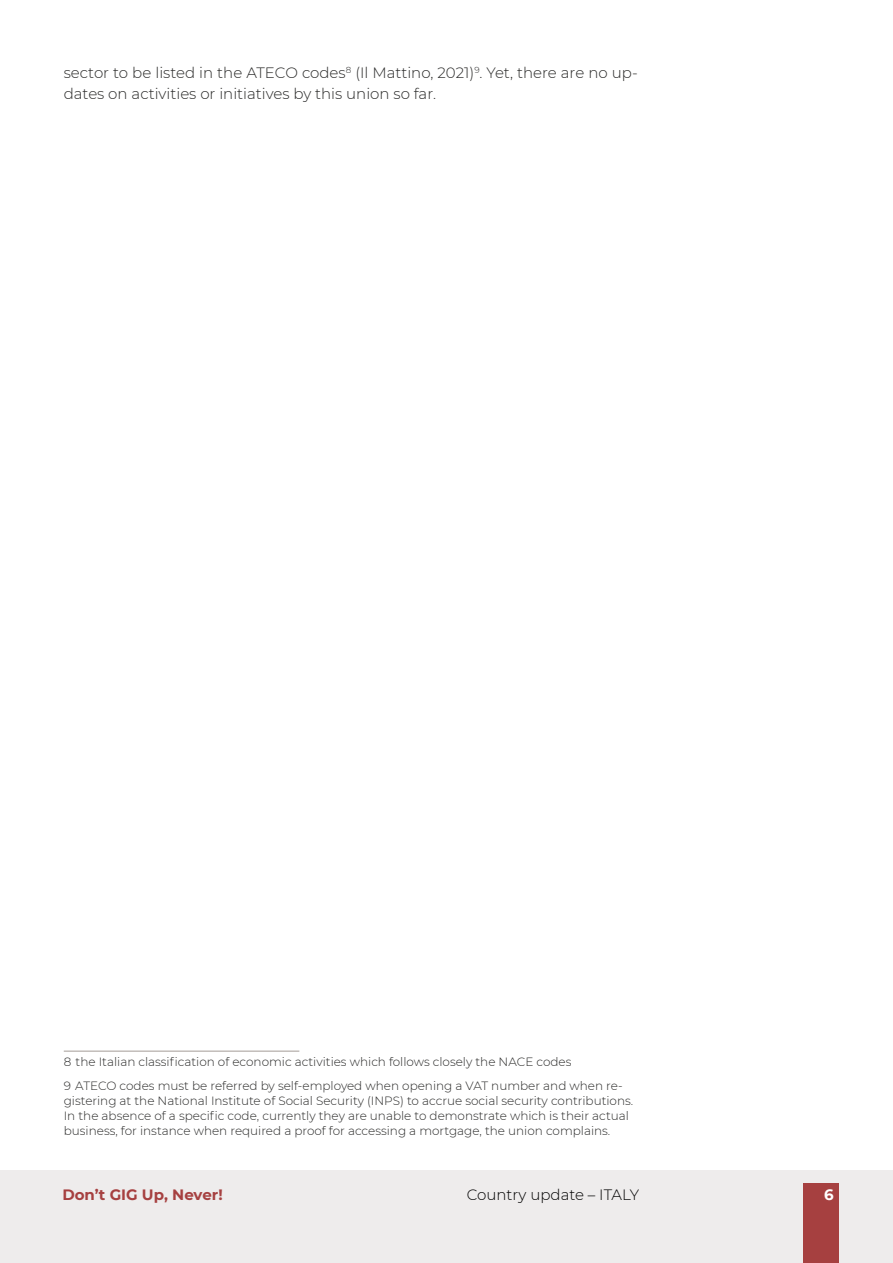
<style>
.page{position:relative;width:893px;height:1263px;background:#fff}
.page>*{position:absolute;margin:0;border:0;box-sizing:border-box;transform-origin:0 0}
.t1{font:300 15px/21px "Montserrat";color:#282827}
.t2{font:300 15px "Montserrat";color:#000}
.t3{font:700 15px "Montserrat";color:#a64040}
.t4{font:700 15px "Montserrat";color:#fff}
.t5{font:300 12px/15px "Montserrat";color:#282827}
</style>
<div class="page">
<div style="left:0;top:1170px;width:893px;height:93px;background:#eeecec"></div>
<div style="left:804px;top:1183px;width:35px;height:80px;background:#a64040"></div>
<hr style="left:64px;top:1050px;width:235px;height:2px;background:#c2bdba">
<p class="t1" style="left:64px;top:62px;width:576px">sector to be listed in the ATECO codes<sup>8</sup> (Il Mattino, 2021)<sup>9</sup>. Yet, there are no up&shy;dates on activities or initiatives by this union so far.</p>
<p class="t5" style="left:64px;top:1049px;width:560px;line-height:24.2px">8 the Italian classification of economic activities which follows closely the NACE codes<br>9 ATECO codes must be referred by self-employed when opening a VAT number and when re-</p>
<p class="t5" style="left:64px;top:1093px;width:571px">gistering at the National Institute of Social Security (INPS) to accrue social security contributions.<br>In the absence of a specific code, currently they are unable to demonstrate which is their actual business, for instance when required a proof for accessing a mortgage, the union complains.</p>
<p class="t3" style="left:62px;top:1184px;width:162px">Don’t GIG Up, Never!</p>
<p class="t2" style="left:467px;top:1185px;width:174px">Country update – ITALY</p>
<p class="t4" style="left:824px;top:1183px;width:11px">6</p>
</div>
